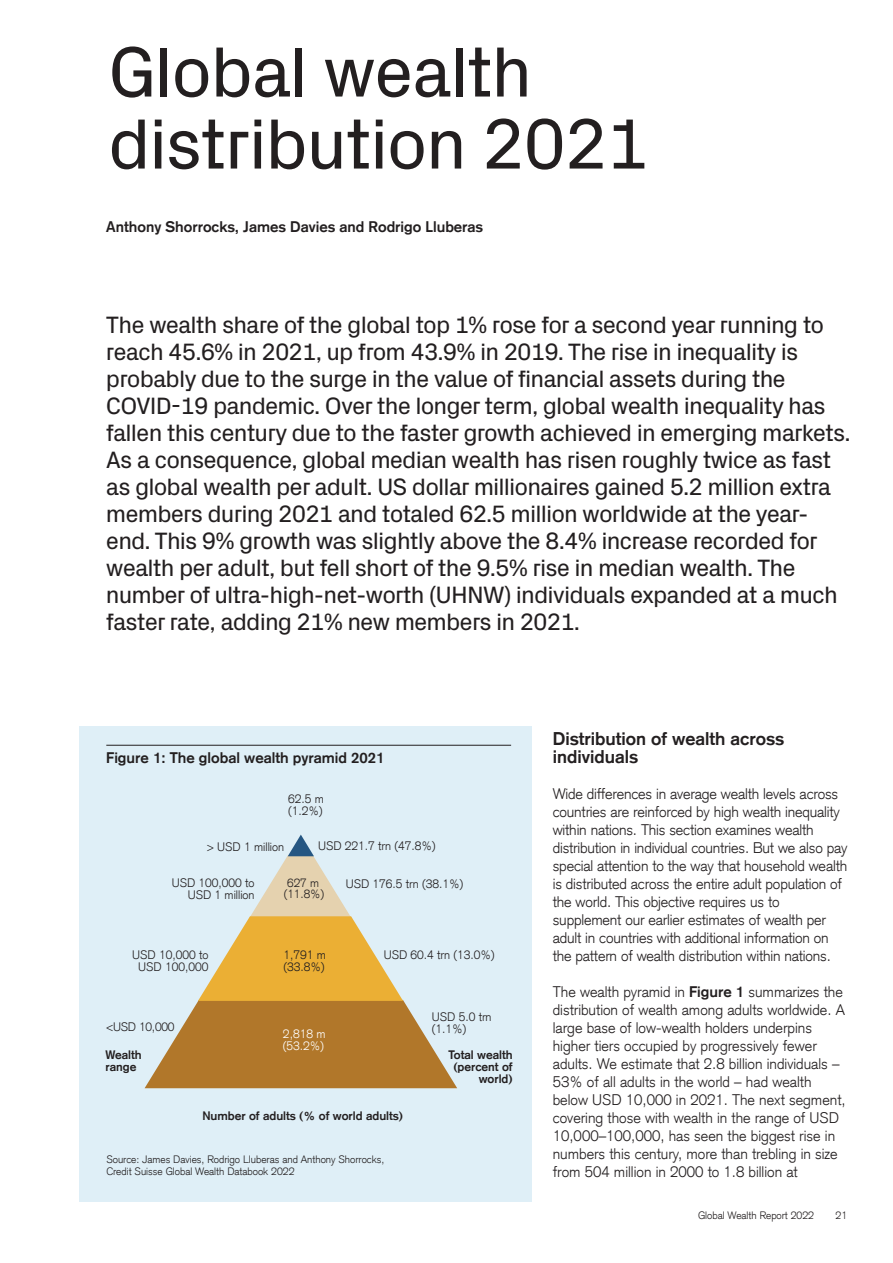
<style>
.page{position:relative;width:893px;height:1263px;background:#fff}
.page>*{position:absolute;margin:0;border:0;box-sizing:border-box;transform-origin:0 0}
.t1{font:72px/72px "Credit Suisse Headline";color:#231f20}
.t2{font:24px/27px "Credit Suisse Headline";letter-spacing:-.01em;color:#231f20}
.t3{font:700 18px/18px "Credit Suisse Type";color:#231f20}
.t4{font:300 15px/18px "Credit Suisse Type";letter-spacing:-.01em;color:#231f20}
.t5{font:700 15px "Credit Suisse Type";color:#231f20}
.t6{font:300 12px/12px "Credit Suisse Type";color:#231f20}
.t7{font:700 12px/12px "Credit Suisse Type";color:#231f20}
.t8{font:300 12px/12px "Credit Suisse Type";color:#fff}
.t9{font:300 11.7px/11.7px "Credit Suisse Type";color:#231f20}
.t10{font:300 10.5px/12px "Credit Suisse Type";color:#231f20}
.s1{font-weight:700}
</style>
<div class="page">
<div style="left:79px;top:727px;width:452px;height:475px;background:#dfeff7"></div>
<hr style="left:106px;top:745px;width:405px;height:1px;background:#231f20">
<svg style="left:145px;top:835px;width:312px;height:253px"></svg>
<h1 class="t1" style="left:109px;top:31px;width:541px">Global wealth distribution 2021</h1>
<p class="t5" style="left:106px;top:218px;width:378px">Anthony Shorrocks, James Davies and Rodrigo Lluberas</p>
<p class="t2" style="left:106px;top:310px;width:746px">The wealth share of the global top 1% rose for a second year running to reach 45.6% in 2021, up from 43.9% in 2019. The rise in inequality is probably due to the surge in the value of financial assets during the COVID-19 pandemic. Over the longer term, global wealth inequality has fallen this century due to the faster growth achieved in emerging markets.<br>As a consequence, global median wealth has risen roughly twice as fast as global wealth per adult. US dollar millionaires gained 5.2 million extra members during 2021 and totaled 62.5 million worldwide at the year&shy;end. This 9% growth was slightly above the 8.4% increase recorded for wealth per adult, but fell short of the 9.5% rise in median wealth. The number of ultra-high-net-worth (UHNW) individuals expanded at a much faster rate, adding 21% new members in 2021.</p>
<p class="t5" style="left:106px;top:748px;width:280px">Figure 1: The global wealth pyramid 2021</p>
<p class="t6" style="left:288px;top:793px;width:37px">62.5 m (1.2%)</p>
<p class="t6" style="left:318px;top:840px;width:119px">USD 221.7 trn (47.8%)</p>
<p class="t6" style="left:346px;top:877px;width:119px">USD 176.5 trn (38.1%)</p>
<p class="t6" style="left:207px;top:841px;width:79px">&gt; USD 1 million</p>
<p class="t6" style="left:172px;top:877px;width:84px;text-align:right">USD 100,000 to<br>USD 1 million</p>
<p class="t9" style="left:284px;top:877px;width:42px">627 m (11.8%)</p>
<p class="t6" style="left:284px;top:948px;width:44px">1,791 m (33.8%)</p>
<p class="t6" style="left:132px;top:949px;width:78px;text-align:center">USD 10,000 to<br>USD 100,000</p>
<p class="t6" style="left:384px;top:949px;width:112px">USD 60.4 trn (13.0%)</p>
<p class="t6" style="left:106px;top:1021px;width:70px">&lt;USD 10,000</p>
<p class="t6" style="left:432px;top:1011px;width:61px">USD 5.0 trn (1.1%)</p>
<p class="t7" style="left:106px;top:1049px;width:38px">Wealth range</p>
<p class="t7" style="left:448px;top:1048px;width:66px;text-align:right">Total wealth (percent of world)</p>
<p class="t8" style="left:283px;top:1028px;width:44px">2,818 m (53.2%)</p>
<p class="t7" style="left:202px;top:1109px;width:202px">Number of adults (% of world adults)</p>
<p class="t10" style="left:106px;top:1153px;width:280px">Source: James Davies, Rodrigo Lluberas and Anthony Shorrocks,<br>Credit Suisse Global Wealth Databook 2022</p>
<p class="t3" style="left:553px;top:729px;width:233px">Distribution of wealth across individuals</p>
<p class="t4" style="left:553px;top:784px;width:296px">Wide differences in average wealth levels across countries are reinforced by high wealth inequality within nations. This section examines wealth distribution in individual countries. But we also pay special attention to the way that household wealth is distributed across the entire adult population of the world. This objective requires us to supplement our earlier estimates of wealth per adult in countries with additional information on the pattern of wealth distribution within nations.</p>
<p class="t4" style="left:553px;top:982px;width:294px">The wealth pyramid in <span class="s1">Figure 1</span> summarizes the distribution of wealth among adults worldwide. A large base of low-wealth holders underpins higher tiers occupied by progressively fewer adults. We estimate that 2.8 billion individuals – 53% of all adults in the world – had wealth below USD 10,000 in 2021. The next segment, covering those with wealth in the range of USD 10,000–100,000, has seen the biggest rise in numbers this century, more than trebling in size from 504 million in 2000 to 1.8 billion at</p>
<p class="t10" style="left:698px;top:1210px;width:118px">Global Wealth Report 2022</p>
<p class="t10" style="left:836px;top:1210px;width:13px">21</p>
</div>
